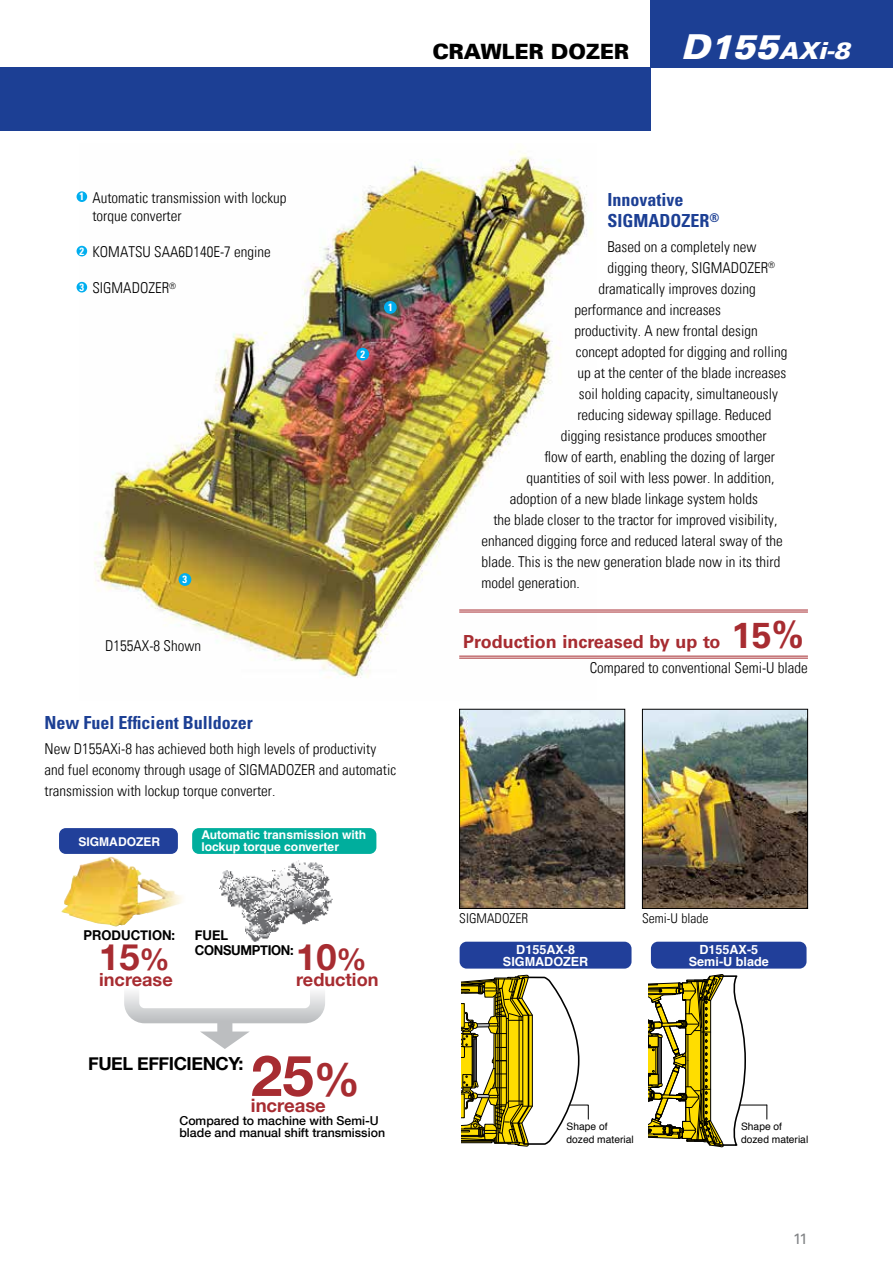
<style>
.page{position:relative;width:893px;height:1263px;background:#fff}
.page>*{position:absolute;margin:0;border:0;box-sizing:border-box;transform-origin:0 0}
.t1{font:700 56.55px "Helvetica Neue";color:#a72c31}
.t2{font:700 46.2px "Helvetica Neue";color:#a72c31}
.t3{font:700 36.3px "Helvetica Neue";color:#a72c31}
.t4{font:900 31.5px "Univers";color:#fff}
.t5{font:italic 900 23.4px "Univers";color:#fff}
.t6{font:900 21px "Univers";color:#000}
.t7{font:700 18.45px "Helvetica Neue";color:#a72c31}
.t8{font:700 18.15px "Helvetica Neue";color:#a72c31}
.t9{font:700 condensed 18px/21px "Univers";color:#1c3f94}
.t10{font:700 18px "Univers";color:#a72c31}
.t11{font:700 18px "Helvetica Neue";letter-spacing:-.025em;color:#000}
.t12{font:300 condensed 15px/21px "Univers";color:#000}
.t13{font:15px "Univers";color:#808285}
.t14{font:700 13.65px/15px "Helvetica Neue";letter-spacing:-.025em;color:#000;scale:.95 1}
.t15{font:700 13.65px "Helvetica Neue";color:#000;scale:.95 1}
.t16{font:300 condensed 13.5px "Univers";color:#000}
.t17{font:700 12.6px/12.3px "Helvetica";color:#fff;text-align:center}
.t18{font:500 12.3px "Helvetica Neue";color:#000}
.t19{font:700 12.15px/11.4px "Helvetica";color:#fff}
.t20{font:700 condensed 10.5px "Univers";color:#fff}
.t21{font:10.2px/12.6px "Helvetica";color:#000}
.t22{font:300 condensed 8.7px "Univers";color:#000}
.s1{font-size:21px}
.s2{font-size:34.2px}
.s3{font-size:30.3px}
.s4{font-size:36px}
</style>
<div class="page">
<div style="left:651px;top:0;width:242px;height:68px;background:#1c3f94"></div>
<img style="left:79px;top:151px;width:517px;height:527px">
<div style="left:384px;top:301px;width:13px;height:13px;background:#00aeef;border-radius:50%"></div>
<div style="left:356px;top:348px;width:13px;height:12px;background:#00aeef;border-radius:50%"></div>
<div style="left:179px;top:573px;width:12px;height:13px;background:#00aeef;border-radius:50%"></div>
<div style="left:0;top:67px;width:651px;height:64px;background:#1c3f94"></div>
<div style="left:77px;top:282px;width:10px;height:10px;background:#00aeef;border-radius:50%"></div>
<div style="left:77px;top:246px;width:10px;height:10px;background:#00aeef;border-radius:50%"></div>
<div style="left:77px;top:191px;width:10px;height:11px;background:#00aeef;border-radius:50%"></div>
<hr style="left:459px;top:609px;width:349px;height:3px;background:#fff">
<hr style="left:459px;top:609px;width:349px;height:1px;background:#a72c31">
<hr style="left:459px;top:611px;width:349px;height:1px;background:#a72c31">
<hr style="left:459px;top:656px;width:349px;height:3px;background:#fff">
<hr style="left:459px;top:656px;width:349px;height:1px;background:#a72c31">
<hr style="left:459px;top:658px;width:349px;height:1px;background:#a72c31">
<img style="left:461px;top:711px;width:162px;height:196px">
<div style="left:459px;top:709px;width:166px;height:200px;border:1px solid #000"></div>
<img style="left:644px;top:711px;width:162px;height:196px">
<div style="left:642px;top:709px;width:166px;height:200px;border:1px solid #000"></div>
<svg style="left:649px;top:965px;width:118px;height:183px"></svg>
<div style="left:460px;top:942px;width:171px;height:26px;background:#213f9a;border-radius:7px"></div>
<div style="left:651px;top:942px;width:155px;height:26px;background:#213f9a;border-radius:7px"></div>
<svg style="left:462px;top:975px;width:127px;height:171px"></svg>
<img style="left:219px;top:860px;width:114px;height:82px">
<img style="left:64px;top:856px;width:79px;height:50px">
<div style="left:192px;top:828px;width:184px;height:26px;background:#00ae9d;border-radius:7px"></div>
<div style="left:59px;top:828px;width:119px;height:26px;background:#21409a;border-radius:7px"></div>
<svg style="left:124px;top:992px;width:201px;height:57px"></svg>
<h3 class="t4" style="left:702px;top:13px;width:142px">HM300<span class="s1">-3</span></h3>
<h3 class="t6" style="left:432px;top:38px;width:198px">CRAWLER DOZER</h3>
<h3 class="t5" style="left:681px;top:35px;width:177px"><span class="s2">D155</span>AXi-8</h3>
<p class="t12" style="left:92px;top:189px;width:196px;line-height:18px">Automatic transmission with lockup torque converter</p>
<p class="t12" style="left:92px;top:242px;width:180px">KOMATSU SAA6D140E-7 engine</p>
<p class="t12" style="left:92px;top:278px;width:78px">SIGMADOZER</p>
<p class="t20" style="left:80px;top:190px;width:6px">1</p>
<p class="t20" style="left:80px;top:244px;width:6px">2</p>
<p class="t20" style="left:80px;top:281px;width:6px">3</p>
<p class="t22" style="left:169px;top:280px;width:8px">®</p>
<p class="t20" style="left:360px;top:348px;width:6px">2</p>
<p class="t20" style="left:388px;top:301px;width:6px">1</p>
<p class="t20" style="left:183px;top:573px;width:6px">3</p>
<p class="t12" style="left:105px;top:636px;width:97px">D155AX-8 Shown</p>
<p class="t9" style="left:45px;top:712px;width:210px">New Fuel Efficient Bulldozer</p>
<p class="t12" style="left:45px;top:738px;width:353px">New D155AXi-8 has achieved both high levels of productivity and fuel economy through usage of SIGMADOZER and automatic transmission with lockup torque converter.</p>
<p class="t19" style="left:78px;top:835px;width:83px">SIGMADOZER</p>
<p class="t19" style="left:201px;top:829px;width:166px">Automatic transmission with lockup torque converter</p>
<p class="t15" style="left:84px;top:925px;width:98px">PRODUCTION:</p>
<h3 class="t3" style="left:99px;top:929px;width:72px">15<span class="s3">%</span></h3>
<p class="t8" style="left:99px;top:965px;width:75px">increase</p>
<p class="t14" style="left:195px;top:928px;width:106px">FUEL<br>CONSUMPTION:</p>
<h3 class="t3" style="left:296px;top:929px;width:72px">10<span class="s3">%</span></h3>
<p class="t8" style="left:296px;top:965px;width:84px">reduction</p>
<p class="t11" style="left:88px;top:1050px;width:157px">FUEL EFFICIENCY:</p>
<h1 class="t1" style="left:251px;top:1031px;width:64px">25</h1>
<p class="t7" style="left:251px;top:1091px;width:77px">increase</p>
<h2 class="t2" style="left:314px;top:1043px;width:48px">%</h2>
<p class="t18" style="left:179px;top:1111px;width:201px">Compared to machine with Semi-U</p>
<p class="t18" style="left:179px;top:1123px;width:207px">blade and manual shift transmission</p>
<p class="t9" style="left:607px;top:189px;width:113px">Innovative<br>SIGMADOZER<sup>®</sup></p>
<p class="t12" style="left:607px;top:236px;width:151px">Based on a completely new</p>
<p class="t12" style="left:607px;top:257px;width:169px">digging theory, SIGMADOZER<sup>®</sup></p>
<p class="t12" style="left:598px;top:278px;width:159px">dramatically improves dozing</p>
<p class="t12" style="left:574px;top:299px;width:148px">performance and increases</p>
<p class="t12" style="left:574px;top:320px;width:185px">productivity. A new frontal design</p>
<p class="t12" style="left:576px;top:341px;width:213px">concept adopted for digging and rolling</p>
<p class="t12" style="left:577px;top:362px;width:211px">up at the center of the blade increases</p>
<p class="t12" style="left:579px;top:383px;width:201px">soil holding capacity, simultaneously</p>
<p class="t12" style="left:577px;top:404px;width:196px">reducing sideway spillage. Reduced</p>
<p class="t12" style="left:561px;top:425px;width:207px">digging resistance produces smoother</p>
<p class="t12" style="left:544px;top:446px;width:232px">flow of earth, enabling the dozing of larger</p>
<p class="t12" style="left:526px;top:467px;width:250px">quantities of soil with less power. In addition,</p>
<p class="t12" style="left:510px;top:488px;width:250px">adoption of a new blade linkage system holds</p>
<p class="t12" style="left:493px;top:509px;width:286px">the blade closer to the tractor for improved visibility,</p>
<p class="t12" style="left:481px;top:530px;width:303px">enhanced digging force and reduced lateral sway of the</p>
<p class="t12" style="left:481px;top:551px;width:300px">blade. This is the new generation blade now in its third</p>
<p class="t12" style="left:481px;top:572px;width:100px">model generation.</p>
<p class="t10" style="left:463px;top:631px;width:342px">Production increased by up to <span class="s4">15%</span></p>
<p class="t12" style="left:590px;top:658px;width:220px">Compared to conventional Semi-U blade</p>
<p class="t16" style="left:459px;top:910px;width:71px">SIGMADOZER</p>
<p class="t16" style="left:642px;top:910px;width:68px">Semi-U blade</p>
<p class="t17" style="left:503px;top:943px;width:87px">D155AX-8<br>SIGMADOZER</p>
<p class="t17" style="left:689px;top:943px;width:81px">D155AX-5<br>Semi-U blade</p>
<p class="t21" style="left:567px;top:1120px;width:69px">Shape of dozed material</p>
<p class="t21" style="left:741px;top:1120px;width:69px">Shape of dozed material</p>
<p class="t13" style="left:793px;top:1230px;width:16px">11</p>
</div>
